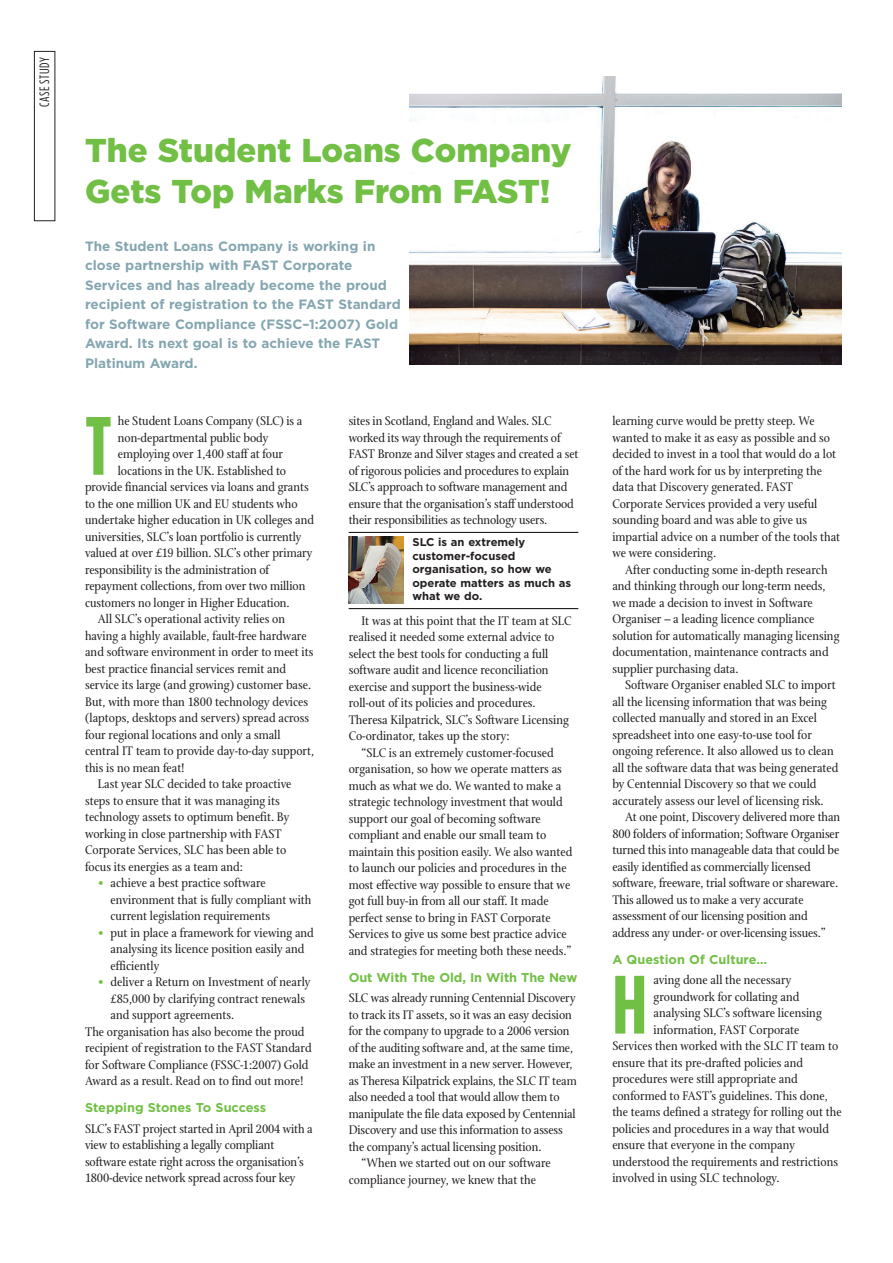
<style>
.page{position:relative;width:893px;height:1263px;background:#fff}
.page>*{position:absolute;margin:0;border:0;box-sizing:border-box;transform-origin:0 0}
.t1{font:700 82.5px "Gotham Condensed";color:#71bf44}
.t2{font:900 33px/40.5px "Gotham";color:#71bf44}
.t3{font:13.5px/16.5px "Stone Print";color:#231f20}
.t4{font:700 13.5px/19.5px "Gotham";color:#84a6b1}
.t5{font:13.5px "Gotham Condensed";letter-spacing:.04em;color:#231f20}
.t6{font:700 12.75px "Gotham";letter-spacing:-.005em;color:#71bf44}
.t7{font:700 11.25px/13.5px "Gotham";color:#231f20}
.s1{color:#71bf44}
</style>
<div class="page">
<div style="left:34px;top:51px;width:21px;height:170px;border:1px solid #231f20"></div>
<img style="left:410px;top:77px;width:432px;height:288px">
<hr style="left:349px;top:532px;width:229px;height:1px;background:#231f20">
<hr style="left:349px;top:608px;width:229px;height:1px;background:#231f20">
<img style="left:349px;top:537px;width:55px;height:67px">
<p class="t5" style="left:37px;top:107px;width:51px;rotate:-90deg">CASE STUDY</p>
<h2 class="t2" style="left:85px;top:131px;width:488px">The Student Loans Company<br>Gets Top Marks From FAST!</h2>
<p class="t4" style="left:85px;top:236px;width:317px">The Student Loans Company is working in close partnership with FAST Corporate Services and has already become the proud recipient of registration to the FAST Standard for Software Compliance (FSSC–1:2007) Gold Award. Its next goal is to achieve the FAST Platinum Award.</p>
<h1 class="t1" style="left:85px;top:398px;width:28px">T</h1>
<p class="t3" style="left:118px;top:412px;width:186px">he Student Loans Company (SLC) is a</p>
<p class="t3" style="left:118px;top:429px;width:152px">non-departmental public body</p>
<p class="t3" style="left:118px;top:445px;width:167px">employing over 1,400 staff at four</p>
<p class="t3" style="left:118px;top:462px;width:170px">locations in the UK. Established to</p>
<p class="t3" style="left:85px;top:478px;width:225px">provide financial services via loans and grants</p>
<p class="t3" style="left:85px;top:495px;width:214px">to the one million UK and EU students who</p>
<p class="t3" style="left:85px;top:511px;width:230px">undertake higher education in UK colleges and</p>
<p class="t3" style="left:85px;top:528px;width:218px">universities, SLC’s loan portfolio is currently</p>
<p class="t3" style="left:85px;top:544px;width:229px">valued at over £19 billion. SLC’s other primary</p>
<p class="t3" style="left:85px;top:561px;width:186px">responsibility is the administration of</p>
<p class="t3" style="left:85px;top:577px;width:222px">repayment collections, from over two million</p>
<p class="t3" style="left:85px;top:594px;width:206px">customers no longer in Higher Education.</p>
<p class="t3" style="left:98px;top:610px;width:189px">All SLC’s operational activity relies on</p>
<p class="t3" style="left:85px;top:627px;width:223px">having a highly available, fault-free hardware</p>
<p class="t3" style="left:85px;top:643px;width:230px">and software environment in order to meet its</p>
<p class="t3" style="left:85px;top:660px;width:203px">best practice financial services remit and</p>
<p class="t3" style="left:85px;top:676px;width:228px">service its large (and growing) customer base.</p>
<p class="t3" style="left:85px;top:693px;width:225px">But, with more than 1800 technology devices</p>
<p class="t3" style="left:85px;top:709px;width:226px">(laptops, desktops and servers) spread across</p>
<p class="t3" style="left:85px;top:726px;width:197px">four regional locations and only a small</p>
<p class="t3" style="left:85px;top:742px;width:231px">central IT team to provide day-to-day support,</p>
<p class="t3" style="left:85px;top:759px;width:101px">this is no mean feat!</p>
<p class="t3" style="left:98px;top:775px;width:195px">Last year SLC decided to take proactive</p>
<p class="t3" style="left:85px;top:792px;width:196px">steps to ensure that it was managing its</p>
<p class="t3" style="left:85px;top:808px;width:206px">technology assets to optimum benefit. By</p>
<p class="t3" style="left:85px;top:825px;width:198px">working in close partnership with FAST</p>
<p class="t3" style="left:85px;top:841px;width:203px">Corporate Services, SLC has been able to</p>
<p class="t3" style="left:85px;top:858px;width:159px">focus its energies as a team and:</p>
<p class="t3" style="left:111px;top:874px;width:202px;text-indent:-13px"><span class="s1">•</span> achieve a best practice software environment that is fully compliant with current legislation requirements</p>
<p class="t3" style="left:111px;top:924px;width:205px;text-indent:-13px"><span class="s1">•</span> put in place a framework for viewing and analysing its licence position easily and efficiently</p>
<p class="t3" style="left:98px;top:973px;width:214px"><span class="s1">•</span> deliver a Return on Investment of nearly</p>
<p class="t3" style="left:111px;top:990px;width:196px">£85,000 by clarifying contract renewals</p>
<p class="t3" style="left:111px;top:1006px;width:125px">and support agreements.</p>
<p class="t3" style="left:85px;top:1023px;width:221px">The organisation has also become the proud</p>
<p class="t3" style="left:85px;top:1039px;width:228px">recipient of registration to the FAST Standard</p>
<p class="t3" style="left:85px;top:1056px;width:225px">for Software Compliance (FSSC-1:2007) Gold</p>
<p class="t3" style="left:85px;top:1072px;width:220px">Award as a result. Read on to find out more!</p>
<p class="t6" style="left:85px;top:1100px;width:183px">Stepping Stones To Success</p>
<p class="t3" style="left:85px;top:1120px;width:229px">SLC’s FAST project started in April 2004 with a view to establishing a legally compliant software estate right across the organisation’s 1800-device network spread across four key</p>
<p class="t3" style="left:349px;top:412px;width:231px">sites in Scotland, England and Wales. SLC worked its way through the requirements of FAST Bronze and Silver stages and created a set of rigorous policies and procedures to explain SLC’s approach to software management and ensure that the organisation’s staff understood their responsibilities as technology users.</p>
<p class="t7" style="left:412px;top:535px;width:160px">SLC is an extremely customer-focused organisation, so how we operate matters as much as what we do.</p>
<p class="t3" style="left:349px;top:612px;width:224px;text-indent:13px">It was at this point that the IT team at SLC realised it needed some external advice to select the best tools for conducting a full software audit and licence reconciliation exercise and support the business-wide roll-out of its policies and procedures.<br>Theresa Kilpatrick, SLC’s Software Licensing Co-ordinator, takes up the story:</p>
<p class="t3" style="left:349px;top:744px;width:225px;text-indent:13px">“SLC is an extremely customer-focused organisation, so how we operate matters as much as what we do. We wanted to make a strategic technology investment that would support our goal of becoming software compliant and enable our small team to maintain this position easily. We also wanted to launch our policies and procedures in the most effective way possible to ensure that we got full buy-in from all our staff. It made perfect sense to bring in FAST Corporate Services to give us some best practice advice and strategies for meeting both these needs.”</p>
<p class="t6" style="left:349px;top:970px;width:230px">Out With The Old, In With The New</p>
<p class="t3" style="left:349px;top:989px;width:228px">SLC was already running Centennial Discovery</p>
<p class="t3" style="left:349px;top:1006px;width:225px">to track its IT assets, so it was an easy decision</p>
<p class="t3" style="left:349px;top:1022px;width:222px">for the company to upgrade to a 2006 version</p>
<p class="t3" style="left:349px;top:1039px;width:226px">of the auditing software and, at the same time,</p>
<p class="t3" style="left:349px;top:1055px;width:225px">make an investment in a new server. However,</p>
<p class="t3" style="left:349px;top:1072px;width:230px">as Theresa Kilpatrick explains, the SLC IT team</p>
<p class="t3" style="left:349px;top:1088px;width:213px">also needed a tool that would allow them to</p>
<p class="t3" style="left:349px;top:1105px;width:229px">manipulate the file data exposed by Centennial</p>
<p class="t3" style="left:349px;top:1121px;width:216px">Discovery and use this information to assess</p>
<p class="t3" style="left:349px;top:1138px;width:194px">the company’s actual licensing position.</p>
<p class="t3" style="left:361px;top:1154px;width:191px">“When we started out on our software</p>
<p class="t3" style="left:349px;top:1171px;width:189px">compliance journey, we knew that the</p>
<p class="t3" style="left:612px;top:412px;width:229px">learning curve would be pretty steep. We wanted to make it as easy as possible and so decided to invest in a tool that would do a lot of the hard work for us by interpreting the data that Discovery generated. FAST Corporate Services provided a very useful sounding board and was able to give us impartial advice on a number of the tools that we were considering.</p>
<p class="t3" style="left:612px;top:561px;width:229px;text-indent:13px">After conducting some in-depth research and thinking through our long-term needs, we made a decision to invest in Software Organiser – a leading licence compliance solution for automatically managing licensing documentation, maintenance contracts and supplier purchasing data.</p>
<p class="t3" style="left:612px;top:676px;width:228px;text-indent:13px">Software Organiser enabled SLC to import all the licensing information that was being collected manually and stored in an Excel spreadsheet into one easy-to-use tool for ongoing reference. It also allowed us to clean all the software data that was being generated by Centennial Discovery so that we could accurately assess our level of licensing risk.</p>
<p class="t3" style="left:612px;top:808px;width:229px;text-indent:13px">At one point, Discovery delivered more than 800 folders of information; Software Organiser turned this into manageable data that could be easily identified as commercially licensed software, freeware, trial software or shareware.<br>This allowed us to make a very accurate assessment of our licensing position and address any under- or over-licensing issues.”</p>
<p class="t6" style="left:612px;top:952px;width:156px">A Question Of Culture…</p>
<h1 class="t1" style="left:612px;top:957px;width:36px">H</h1>
<p class="t3" style="left:654px;top:971px;width:139px">aving done all the necessary</p>
<p class="t3" style="left:654px;top:988px;width:147px">groundwork for collating and</p>
<p class="t3" style="left:654px;top:1004px;width:170px">analysing SLC’s software licensing</p>
<p class="t3" style="left:654px;top:1021px;width:147px">information, FAST Corporate</p>
<p class="t3" style="left:612px;top:1037px;width:227px">Services then worked with the SLC IT team to</p>
<p class="t3" style="left:612px;top:1054px;width:192px">ensure that its pre-drafted policies and</p>
<p class="t3" style="left:612px;top:1070px;width:187px">procedures were still appropriate and</p>
<p class="t3" style="left:612px;top:1087px;width:217px">conformed to FAST’s guidelines. This done,</p>
<p class="t3" style="left:612px;top:1103px;width:231px">the teams defined a strategy for rolling out the</p>
<p class="t3" style="left:612px;top:1120px;width:218px">policies and procedures in a way that would</p>
<p class="t3" style="left:612px;top:1136px;width:184px">ensure that everyone in the company</p>
<p class="t3" style="left:612px;top:1153px;width:227px">understood the requirements and restrictions</p>
<p class="t3" style="left:612px;top:1169px;width:169px">involved in using SLC technology.</p>
</div>
